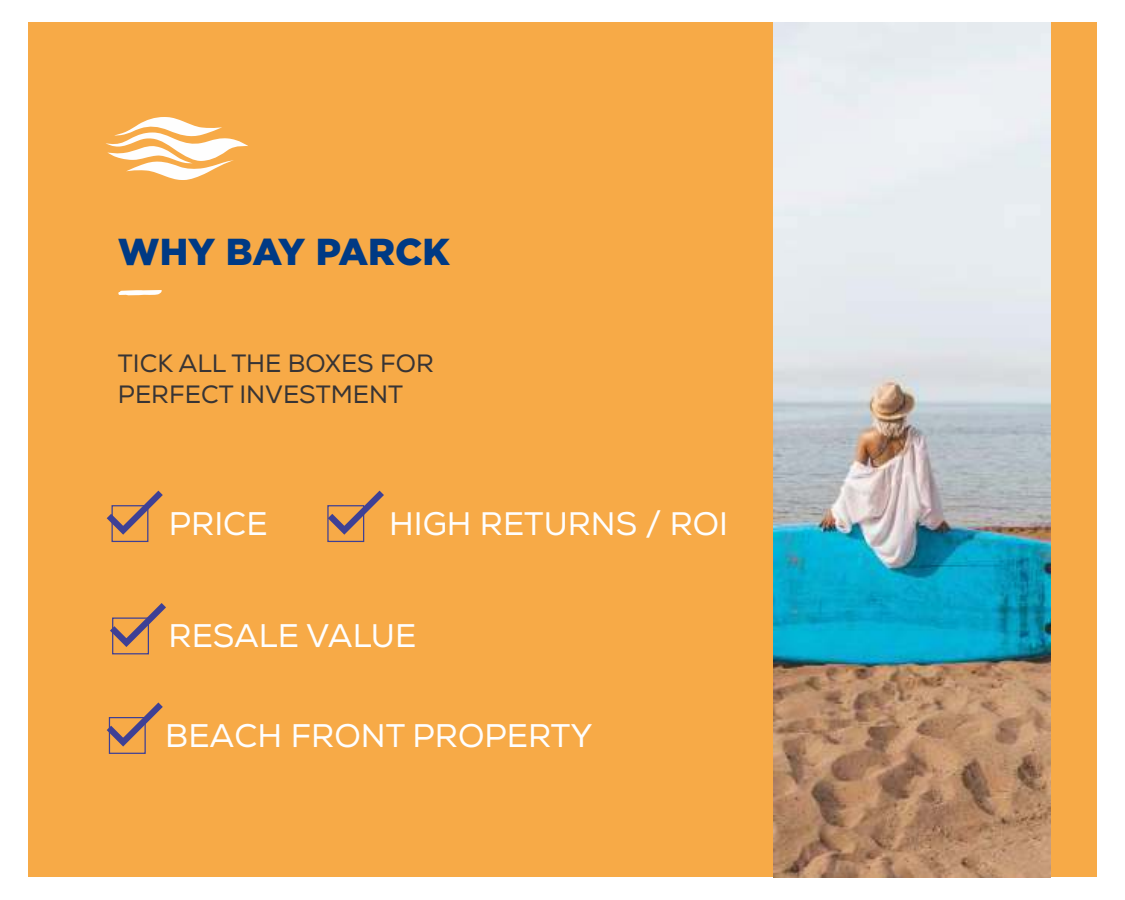
<style>
.page{position:relative;width:1125px;height:900px;background:#fff}
.page>*{position:absolute;margin:0;border:0;box-sizing:border-box;transform-origin:0 0}
.t1{font:900 37.5px "Gotham";color:#003a84}
.t2{font:32.62px "Nexa W01";color:#fefefe}
.t3{font:32.5px "Nexa W01";color:#fefefe}
.t4{font:25px/31px "Nexa W01";color:#373435}
</style>
<div class="page">
<div style="left:28px;top:22px;width:1069px;height:856px;background:#f7aa47"></div>
<svg style="left:118px;top:290px;width:44px;height:6px"></svg>
<div style="left:327px;top:505px;width:37px;height:37px;border:1px solid #3e4095"></div>
<svg style="left:327px;top:490px;width:57px;height:49px"></svg>
<div style="left:112px;top:505px;width:36px;height:37px;border:1px solid #3e4095"></div>
<svg style="left:106px;top:490px;width:57px;height:49px"></svg>
<div style="left:112px;top:618px;width:37px;height:36px;border:1px solid #3e4095"></div>
<svg style="left:110px;top:603px;width:56px;height:48px"></svg>
<div style="left:109px;top:717px;width:37px;height:37px;border:1px solid #3e4095"></div>
<svg style="left:106px;top:702px;width:57px;height:49px"></svg>
<img style="left:774px;top:22px;width:276px;height:856px">
<svg style="left:106px;top:117px;width:142px;height:63px"></svg>
<h1 class="t1" style="left:118px;top:238px;width:334px">WHY BAY PARCK</h1>
<p class="t4" style="left:118px;top:348px;width:317px">TICK ALL THE BOXES FOR<br>PERFECT INVESTMENT</p>
<h2 class="t2" style="left:169px;top:504px;width:100px">PRICE</h2>
<h3 class="t3" style="left:389px;top:504px;width:341px">HIGH RETURNS / ROI</h3>
<h2 class="t2" style="left:169px;top:617px;width:249px">RESALE VALUE</h2>
<h2 class="t2" style="left:165px;top:716px;width:429px">BEACH FRONT PROPERTY</h2>
</div>
